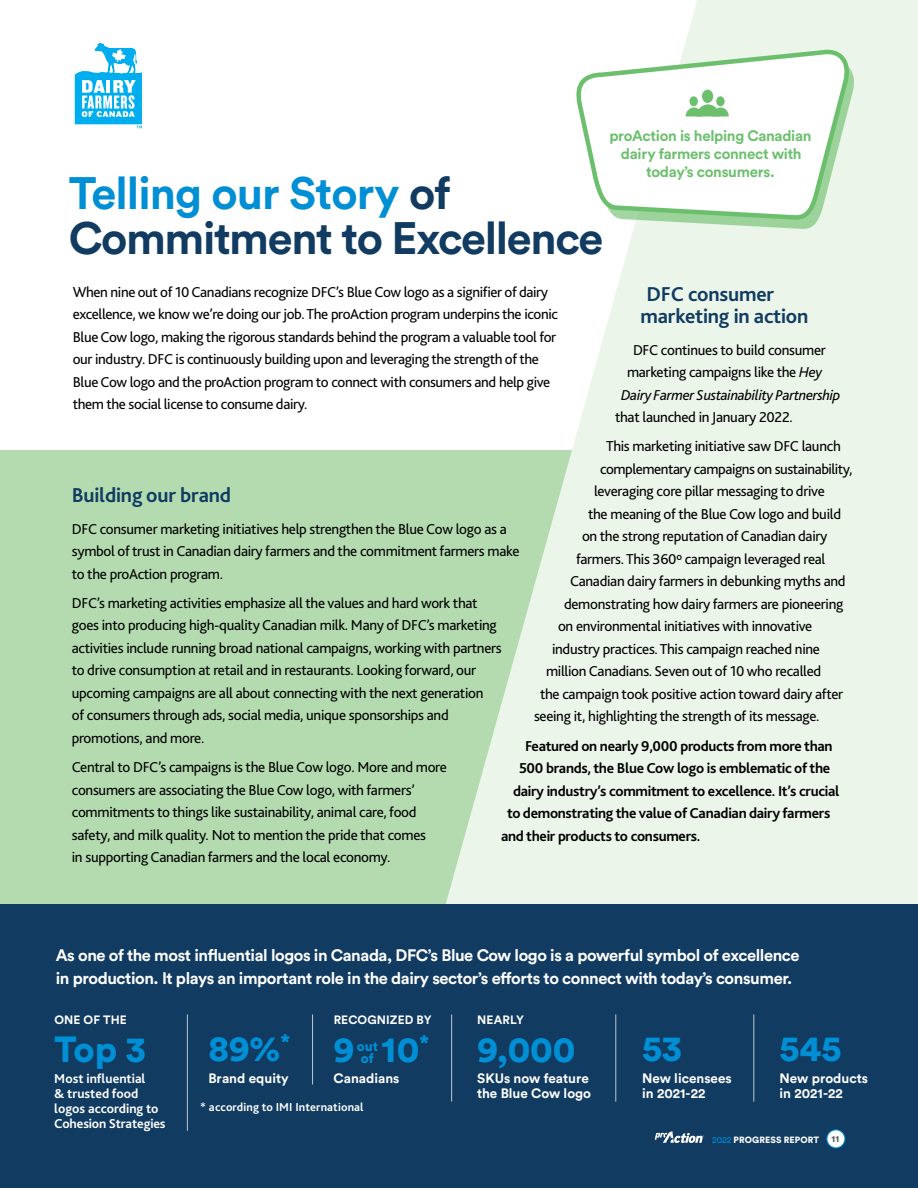
<style>
.page{position:relative;width:918px;height:1188px;background:#fff}
.page>*{position:absolute;margin:0;border:0;box-sizing:border-box;transform-origin:0 0}
.Module__Title{font:700 45px/45px "Circular Std";letter-spacing:-.03em;color:#113b61}
.t1{font:900 36px "Circular Std";color:#008fd5}
.SUBHEAD{font:700 21px/22.5px "Bliss 2";letter-spacing:-.01em;color:#113b61}
.texte{font:700 16.5px/22.5px "Circular Std";letter-spacing:-.025em;color:#fff}
.BODY_COPY{font:15px/22.5px "Bliss 2";letter-spacing:-.02em;color:#000}
.BODY_COPY-2{font:700 15px "Bliss 2";letter-spacing:-.02em;color:#000}
.t2{font:700 15px/18px "Circular Std";letter-spacing:-.02em;color:#6cc06d;text-align:center}
.BODY_COPY-3{font:italic 15px "Bliss 2";letter-spacing:-.02em;color:#000}
.t3{font:700 13.5px/15px "Circular Std";color:#fff}
.t4{font:700 13.5px/15px "Bliss 2";color:#fff}
.t5{font:900 13.5px/12px "Circular Std";color:#008fd5;text-align:center}
.t6{font:700 12px "Bliss 2";letter-spacing:.01em;color:#fff}
.t7{font:700 12px "Circular Std";letter-spacing:.01em;color:#fff}
.Titre_1{font:900 9px "Circular Std";letter-spacing:.01em;color:#fff}
.Titre_1-2{font:900 9px "Circular Std";color:#58595b}
.s1{color:#008fd5}
.s2{font-style:italic}
.s3{font-weight:400;color:#008fd5}
</style>
<div class="page">
<div style="left:0;top:450px;width:918px;height:456px;background:#b4dbaf"></div>
<svg style="left:446px;top:0;width:472px;height:904px;fill:#ebf5e9"></svg>
<svg style="left:581px;top:60px;width:277px;height:169px;background:#deefdd"></svg>
<svg style="left:570px;top:47px;width:281px;height:175px"></svg>
<div style="left:702px;top:90px;width:11px;height:13px;background:#6cc06d;border-radius:50%"></div>
<div style="left:716px;top:96px;width:9px;height:10px;background:#6cc06d;border-radius:50%"></div>
<div style="left:689px;top:96px;width:9px;height:10px;background:#6cc06d;border-radius:50%"></div>
<svg style="left:686px;top:104px;width:43px;height:12px"></svg>
<div style="left:0;top:904px;width:918px;height:284px;background:#113b61"></div>
<hr style="left:187px;top:1014px;width:1px;height:117px;background:#fff">
<hr style="left:312px;top:1014px;width:1px;height:71px;background:#fff">
<hr style="left:451px;top:1014px;width:1px;height:88px;background:#fff">
<hr style="left:615px;top:1014px;width:1px;height:88px;background:#fff">
<hr style="left:753px;top:1014px;width:1px;height:88px;background:#fff">
<div style="left:827px;top:1130px;width:18px;height:18px;background:#fff;border-radius:50%"></div>
<div style="left:827px;top:1130px;width:18px;height:18px;border:1px solid #008fd5;border-radius:50%"></div>
<svg style="left:655px;top:1131px;width:50px;height:12px"></svg>
<svg style="left:75px;top:43px;width:67px;height:85px"></svg>
<p class="t2" style="left:609px;top:126px;width:204px">proAction is helping Canadian dairy farmers connect with today’s consumers.</p>
<p class="Module__Title" style="left:69px;top:170px;width:536px"><span class="s1">Telling our Story</span> of<br>Commitment to Excellence</p>
<p class="BODY_COPY" style="left:73px;top:280px;width:487px">When nine out of 10 Canadians recognize DFC’s Blue Cow logo as a signifier of dairy excellence, we know we’re doing our job. The proAction program underpins the iconic Blue Cow logo, making the rigorous standards behind the program a valuable tool for our industry. DFC is continuously building upon and leveraging the strength of the Blue Cow logo and the proAction program to connect with consumers and help give them the social license to consume dairy.</p>
<p class="SUBHEAD" style="left:640px;top:282px;width:169px">DFC consumer marketing in action</p>
<p class="BODY_COPY" style="left:633px;top:338px;width:194px">DFC continues to build consumer</p>
<p class="BODY_COPY" style="left:627px;top:361px;width:197px">marketing campaigns like the <span class="s2">Hey</span></p>
<p class="BODY_COPY-3" style="left:621px;top:385px;width:221px">Dairy Farmer Sustainability Partnership</p>
<p class="BODY_COPY" style="left:615px;top:406px;width:179px">that launched in January 2022.</p>
<p class="BODY_COPY" style="left:606px;top:435px;width:236px">This marketing initiative saw DFC launch</p>
<p class="BODY_COPY" style="left:600px;top:457px;width:254px">complementary campaigns on sustainability,</p>
<p class="BODY_COPY" style="left:594px;top:480px;width:232px">leveraging core pillar messaging to drive</p>
<p class="BODY_COPY" style="left:588px;top:502px;width:255px">the meaning of the Blue Cow logo and build</p>
<p class="BODY_COPY" style="left:582px;top:525px;width:247px">on the strong reputation of Canadian dairy</p>
<p class="BODY_COPY" style="left:576px;top:547px;width:251px">farmers. This 360º campaign leveraged real</p>
<p class="BODY_COPY" style="left:570px;top:570px;width:277px">Canadian dairy farmers in debunking myths and</p>
<p class="BODY_COPY" style="left:564px;top:592px;width:281px">demonstrating how dairy farmers are pioneering</p>
<p class="BODY_COPY" style="left:558px;top:615px;width:256px">on environmental initiatives with innovative</p>
<p class="BODY_COPY" style="left:552px;top:637px;width:270px">industry practices. This campaign reached nine</p>
<p class="BODY_COPY" style="left:546px;top:660px;width:277px">million Canadians. Seven out of 10 who recalled</p>
<p class="BODY_COPY" style="left:540px;top:682px;width:305px">the campaign took positive action toward dairy after</p>
<p class="BODY_COPY" style="left:534px;top:705px;width:287px">seeing it, highlighting the strength of its message.</p>
<p class="BODY_COPY-2" style="left:525px;top:736px;width:309px">Featured on nearly 9,000 products from more than</p>
<p class="BODY_COPY-2" style="left:519px;top:759px;width:313px">500 brands, the Blue Cow logo is emblematic of the</p>
<p class="BODY_COPY-2" style="left:513px;top:781px;width:328px">dairy industry’s commitment to excellence. It’s crucial</p>
<p class="BODY_COPY-2" style="left:507px;top:804px;width:325px">to demonstrating the value of Canadian dairy farmers</p>
<p class="BODY_COPY-2" style="left:501px;top:826px;width:201px">and their products to consumers.</p>
<p class="SUBHEAD" style="left:72px;top:483px;width:161px">Building our brand</p>
<p class="BODY_COPY" style="left:72px;top:517px;width:449px">DFC consumer marketing initiatives help strengthen the Blue Cow logo as a symbol of trust in Canadian dairy farmers and the commitment farmers make to the proAction program.</p>
<p class="BODY_COPY" style="left:72px;top:591px;width:431px">DFC’s marketing activities emphasize all the values and hard work that goes into producing high-quality Canadian milk. Many of DFC’s marketing activities include running broad national campaigns, working with partners to drive consumption at retail and in restaurants. Looking forward, our upcoming campaigns are all about connecting with the next generation<br>of consumers through ads, social media, unique sponsorships and promotions, and more.</p>
<p class="BODY_COPY" style="left:72px;top:756px;width:377px">Central to DFC’s campaigns is the Blue Cow logo. More and more consumers are associating the Blue Cow logo, with farmers’ commitments to things like sustainability, animal care, food safety, and milk quality. Not to mention the pride that comes<br>in supporting Canadian farmers and the local economy.</p>
<p class="texte" style="left:56px;top:944px;width:745px">As one of the most influential logos in Canada, DFC’s Blue Cow logo is a powerful symbol of excellence in production. It plays an important role in the dairy sector’s efforts to connect with today’s consumer.</p>
<p class="t7" style="left:54px;top:1012px;width:74px">ONE OF THE</p>
<p class="t1" style="left:54px;top:1025px;width:93px">Top 3</p>
<p class="t4" style="left:54px;top:1071px;width:113px">Most influential<br>&amp; trusted food logos according to<br>Cohesion Strategies</p>
<p class="t7" style="left:334px;top:1012px;width:100px">RECOGNIZED BY</p>
<p class="t1" style="left:334px;top:1025px;width:97px">9 10<sup>*</sup></p>
<p class="t3" style="left:334px;top:1071px;width:67px">Canadians</p>
<p class="t1" style="left:208px;top:1025px;width:83px">89%<sup>*</sup></p>
<p class="t3" style="left:208px;top:1070px;width:82px">Brand equity</p>
<p class="t5" style="left:357px;top:1040px;width:23px">out of</p>
<p class="t6" style="left:200px;top:1100px;width:165px">* according to IMI International</p>
<p class="t7" style="left:477px;top:1012px;width:48px">NEARLY</p>
<p class="t1" style="left:477px;top:1025px;width:100px">9,000</p>
<p class="t3" style="left:477px;top:1071px;width:115px">SKUs now feature the Blue Cow logo</p>
<p class="t1" style="left:642px;top:1024px;width:41px">53</p>
<p class="t3" style="left:642px;top:1070px;width:91px">New licensees in 2021-22</p>
<p class="t1" style="left:780px;top:1024px;width:63px">545</p>
<p class="t3" style="left:780px;top:1070px;width:90px">New products in 2021-22</p>
<p class="Titre_1" style="left:712px;top:1133px;width:109px"><span class="s3">2022</span> PROGRESS REPORT</p>
<p class="Titre_1-2" style="left:832px;top:1133px;width:9px">11</p>
</div>
